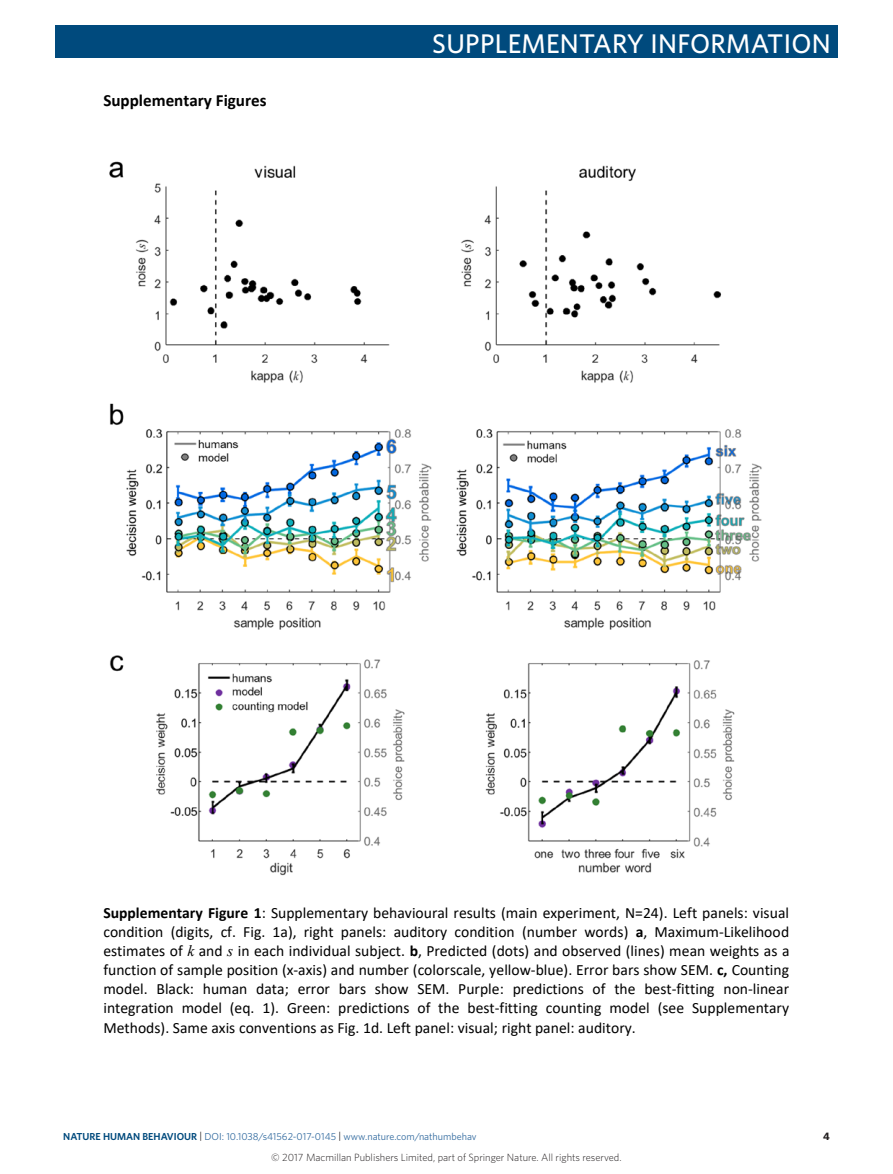
<style>
.page{position:relative;width:893px;height:1174px;background:#fff}
.page>*{position:absolute;margin:0;border:0;box-sizing:border-box;transform-origin:0 0}
.t1{font:500 27px "Whitney";letter-spacing:.01em;color:#fff}
.t2{font:700 17.1px "Calibri";color:#000}
.t3{font:15.6px/19.2px "Calibri";color:#000;text-align:justify}
.t4{font:700 10.8px "Whitney";color:#231f20}
.t5{font:300 10.5px "Whitney";color:#231f20}
.t6{font:10.2px "Whitney";color:#316a9f}
.s1{font-weight:700}
.s2{font-family:"Times New Roman";font-style:italic}
.s3{font-weight:600;color:#004a7d}
.s4{color:#231f20}
</style>
<div class="page">
<img style="left:109px;top:161px;width:653px;height:715px">
<div style="left:56px;top:25px;width:782px;height:33px;background:#004a7d"></div>
<p class="t2" style="left:103px;top:88px;width:165px">Supplementary Figures</p>
<h1 class="t1" style="left:432px;top:25px;width:400px">SUPPLEMENTARY INFORMATION</h1>
<p class="t3" style="left:103px;top:902px;width:688px"><span class="s1">Supplementary Figure 1</span>: Supplementary behavioural results (main experiment, N=24). Left panels: visual condition (digits, cf. Fig. 1a), right panels: auditory condition (number words) <span class="s1">a</span>, Maximum‐Likelihood estimates of <span class="s2">k</span> and <span class="s2">s</span> in each individual subject. <span class="s1">b</span>, Predicted (dots) and observed (lines) mean weights as a function of sample position (x‐axis) and number (colorscale, yellow‐blue). Error bars show SEM. <span class="s1">c,</span> Counting model. Black: human data; error bars show SEM. Purple: predictions of the best‐fitting non‐linear integration model (eq. 1). Green: predictions of the best‐fitting counting model (see Supplementary Methods). Same axis conventions as Fig. 1d. Left panel: visual; right panel: auditory.</p>
<p class="t6" style="left:63px;top:1129px;width:415px"><span class="s3">NATURE HUMAN BEHAVIOUR</span> <span class="s4">|</span> DOI: 10.1038/s41562-017-0145 <span class="s4">|</span> www.nature.com/nathumbehav</p>
<p class="t4" style="left:823px;top:1128px;width:8px">4</p>
<p class="t5" style="left:271px;top:1150px;width:352px">© 2017 Macmillan Publishers Limited, part of Springer Nature. All rights reserved.</p>
</div>
